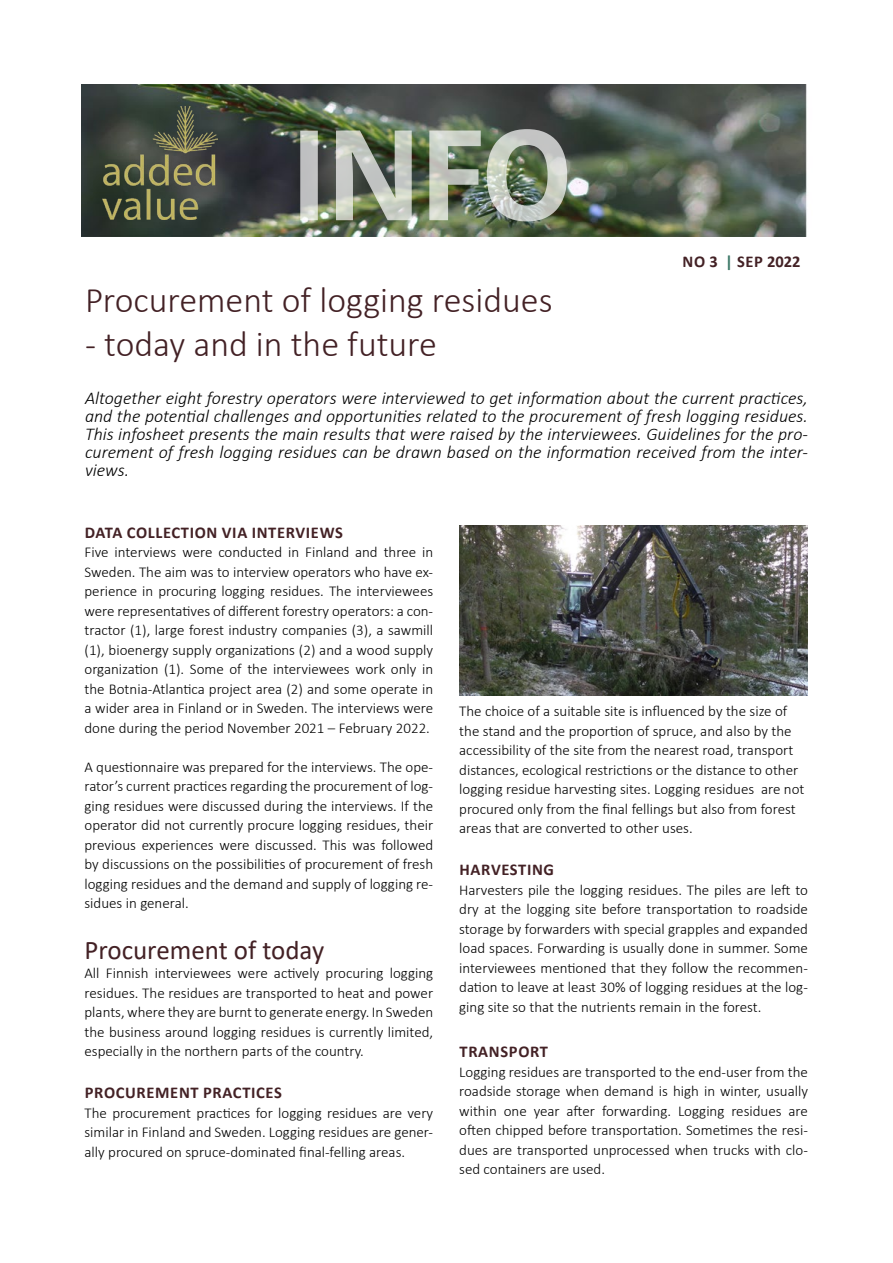
<style>
.page{position:relative;width:893px;height:1263px;background:#fff}
.page>*{position:absolute;margin:0;border:0;box-sizing:border-box;transform-origin:0 0}
.t1{font:300 36px "Calibri";color:#432125}
.t2{font:27px "Calibri";color:#432125}
.t3{font:italic 300 18px/18px "Calibri";color:#000;text-align:justify}
.t4{font:700 16.5px "Calibri";letter-spacing:.04em;color:#432125}
.t5{font:700 16.5px "Calibri";letter-spacing:.02em;color:#432125}
.t6{font:300 15px/19.5px "Calibri";color:#000;text-align:justify}
.s1{color:#3d7868}
</style>
<div class="page">
<img style="left:82px;top:84px;width:725px;height:153px">
<img style="left:103px;top:107px;width:114px;height:112px">
<img style="left:300px;top:129px;width:267px;height:92px">
<img style="left:459px;top:525px;width:349px;height:170px">
<h1 class="t1" style="left:85px;top:278px;width:469px">Procurement of logging residues</h1>
<h1 class="t1" style="left:85px;top:321px;width:353px">- today and in the future</h1>
<p class="t5" style="left:683px;top:250px;width:119px">NO 3 <span class="s1">|</span> SEP 2022</p>
<p class="t3" style="left:85px;top:389px;width:724px">Altogether eight forestry operators were interviewed to get information about the current practices, and the potential challenges and opportunities related to the procurement of fresh logging residues.<br>This infosheet presents the main results that were raised by the interviewees. Guidelines for the pro&shy;curement of fresh logging residues can be drawn based on the information received from the inter&shy;views.</p>
<p class="t4" style="left:85px;top:520px;width:260px">DATA COLLECTION VIA INTERVIEWS</p>
<p class="t6" style="left:85px;top:542px;width:350px">Five interviews were conducted in Finland and three in Sweden. The aim was to interview operators who have ex&shy;perience in procuring logging residues. The interviewees were representatives of different forestry operators: a con&shy;tractor (1), large forest industry companies (3), a sawmill (1), bioenergy supply organizations (2) and a wood supply organization (1). Some of the interviewees work only in the Botnia-Atlantica project area (2) and some operate in a wider area in Finland or in Sweden. The interviews were done during the period November 2021 – February 2022.</p>
<p class="t6" style="left:85px;top:757px;width:350px">A questionnaire was prepared for the interviews. The ope&shy;rator’s current practices regarding the procurement of log&shy;ging residues were discussed during the interviews. If the operator did not currently procure logging residues, their previous experiences were discussed. This was followed by discussions on the possibilities of procurement of fresh logging residues and the demand and supply of logging re&shy;sidues in general.</p>
<h2 class="t2" style="left:85px;top:931px;width:241px">Procurement of today</h2>
<p class="t6" style="left:85px;top:963px;width:350px">All Finnish interviewees were actively procuring logging residues. The residues are transported to heat and power plants, where they are burnt to generate energy. In Sweden the business around logging residues is currently limited, especially in the northern parts of the country.</p>
<p class="t4" style="left:85px;top:1081px;width:199px">PROCUREMENT PRACTICES</p>
<p class="t6" style="left:85px;top:1103px;width:350px">The procurement practices for logging residues are very similar in Finland and Sweden. Logging residues are gener&shy;ally procured on spruce-dominated final-felling areas.</p>
<p class="t6" style="left:459px;top:701px;width:347px;text-align:left">The choice of a suitable site is influenced by the size of the stand and the proportion of spruce, and also by the accessibility of the site from the nearest road, transport distances, ecological restrictions or the distance to other logging residue harvesting sites. Logging residues are not procured only from the final fellings but also from forest areas that are converted to other uses.</p>
<p class="t4" style="left:460px;top:858px;width:96px">HARVESTING</p>
<p class="t6" style="left:459px;top:880px;width:350px">Harvesters pile the logging residues. The piles are left to dry at the logging site before transportation to roadside storage by forwarders with special grapples and expanded load spaces. Forwarding is usually done in summer. Some interviewees mentioned that they follow the recommen&shy;dation to leave at least 30% of logging residues at the log&shy;ging site so that the nutrients remain in the forest.</p>
<p class="t4" style="left:460px;top:1040px;width:90px">TRANSPORT</p>
<p class="t6" style="left:459px;top:1061px;width:350px">Logging residues are transported to the end-user from the roadside storage when demand is high in winter, usually within one year after forwarding. Logging residues are often chipped before transportation. Sometimes the resi&shy;dues are transported unprocessed when trucks with clo&shy;sed containers are used.</p>
</div>
